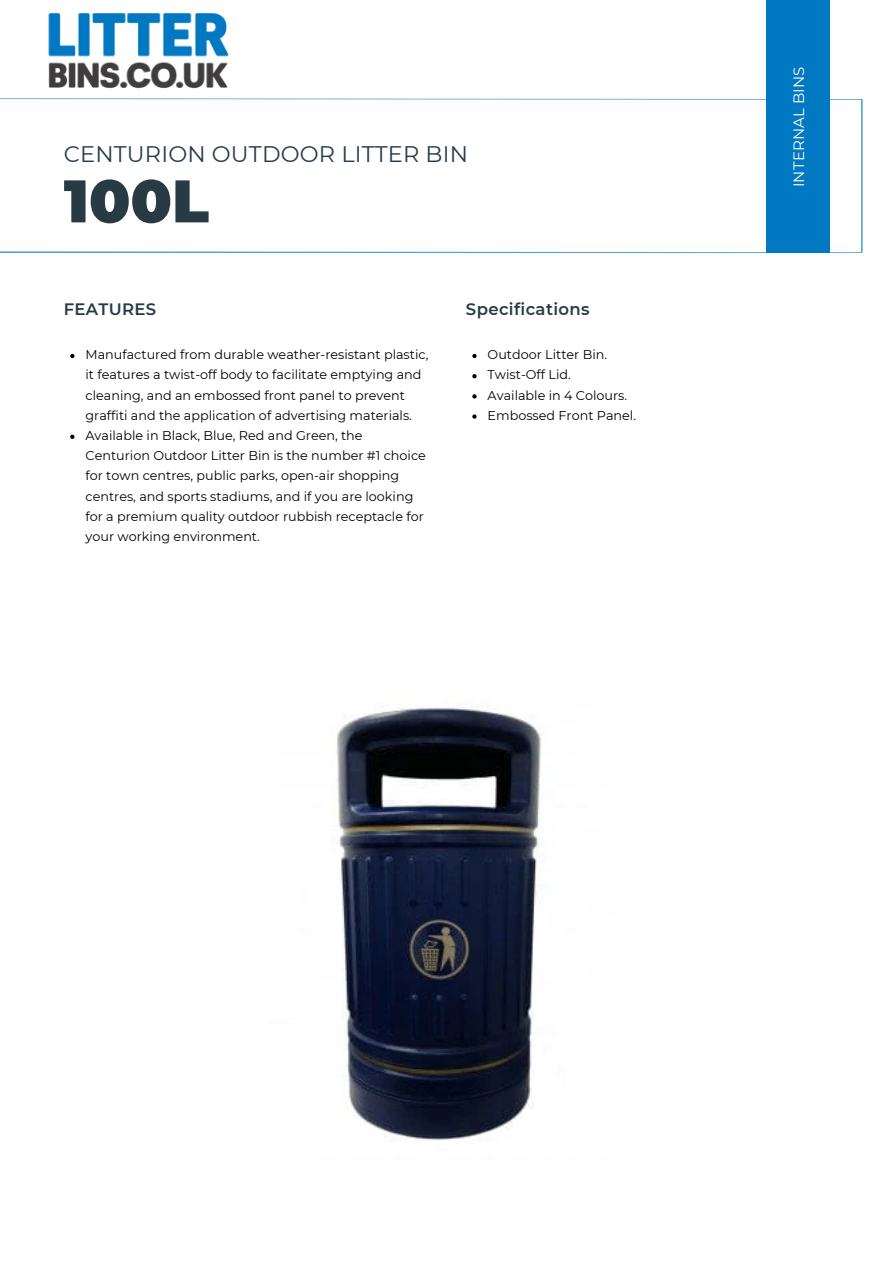
<style>
.page{position:relative;width:894px;height:1264px;background:#fff}
.page>*{position:absolute;margin:0;border:0;box-sizing:border-box;transform-origin:0 0}
.t1{font:900 60px "Montserrat";color:#283b45}
.t2{font:22.5px "Montserrat";letter-spacing:.005em;color:#283b45}
.t3{font:600 16.5px "Montserrat";letter-spacing:.02em;color:#283b45}
.t4{font:15px "Montserrat";letter-spacing:.01em;color:#fff}
.t5{font:12.75px/20.2px "Montserrat";color:#000}
</style>
<div class="page">
<svg style="left:0;top:98px;width:862px;height:155px"></svg>
<div style="left:765px;top:0;width:64px;height:252px;background:#0078c2"></div>
<img style="left:48px;top:13px;width:181px;height:76px">
<img style="left:336px;top:707px;width:205px;height:434px">
<svg style="left:70px;top:354px;width:4px;height:4px"></svg>
<svg style="left:70px;top:434px;width:4px;height:5px"></svg>
<svg style="left:472px;top:354px;width:4px;height:4px"></svg>
<svg style="left:472px;top:374px;width:4px;height:4px"></svg>
<svg style="left:472px;top:394px;width:4px;height:4px"></svg>
<svg style="left:472px;top:414px;width:4px;height:5px"></svg>
<p class="t2" style="left:64px;top:140px;width:405px">CENTURION OUTDOOR LITTER BIN</p>
<p class="t1" style="left:64px;top:164px;width:147px">100L</p>
<h4 class="t3" style="left:64px;top:299px;width:94px">FEATURES</h4>
<h4 class="t3" style="left:466px;top:299px;width:125px">Specifications</h4>
<h3 class="t5" style="left:85px;top:344px;width:344px">Manufactured from durable weather-resistant plastic, it features a twist-off body to facilitate emptying and cleaning, and an embossed front panel to prevent graffiti and the application of advertising materials.</h3>
<h5 class="t5" style="left:85px;top:425px;width:342px">Available in Black, Blue, Red and Green, the Centurion Outdoor Litter Bin is the number #1 choice for town centres, public parks, open-air shopping centres, and sports stadiums, and if you are looking for a premium quality outdoor rubbish receptacle for your working environment.</h5>
<p class="t5" style="left:487px;top:344px;width:121px">Outdoor Litter Bin.</p>
<p class="t5" style="left:487px;top:365px;width:85px">Twist-Off Lid.</p>
<p class="t5" style="left:487px;top:385px;width:141px">Available in 4 Colours.</p>
<p class="t5" style="left:487px;top:405px;width:150px">Embossed Front Panel.</p>
<p class="t4" style="left:789px;top:187px;width:124px;rotate:-90deg">WHEELED BINS</p>
<p class="t4" style="left:789px;top:187px;width:122px;rotate:-90deg">INTERNAL BINS</p>
</div>
